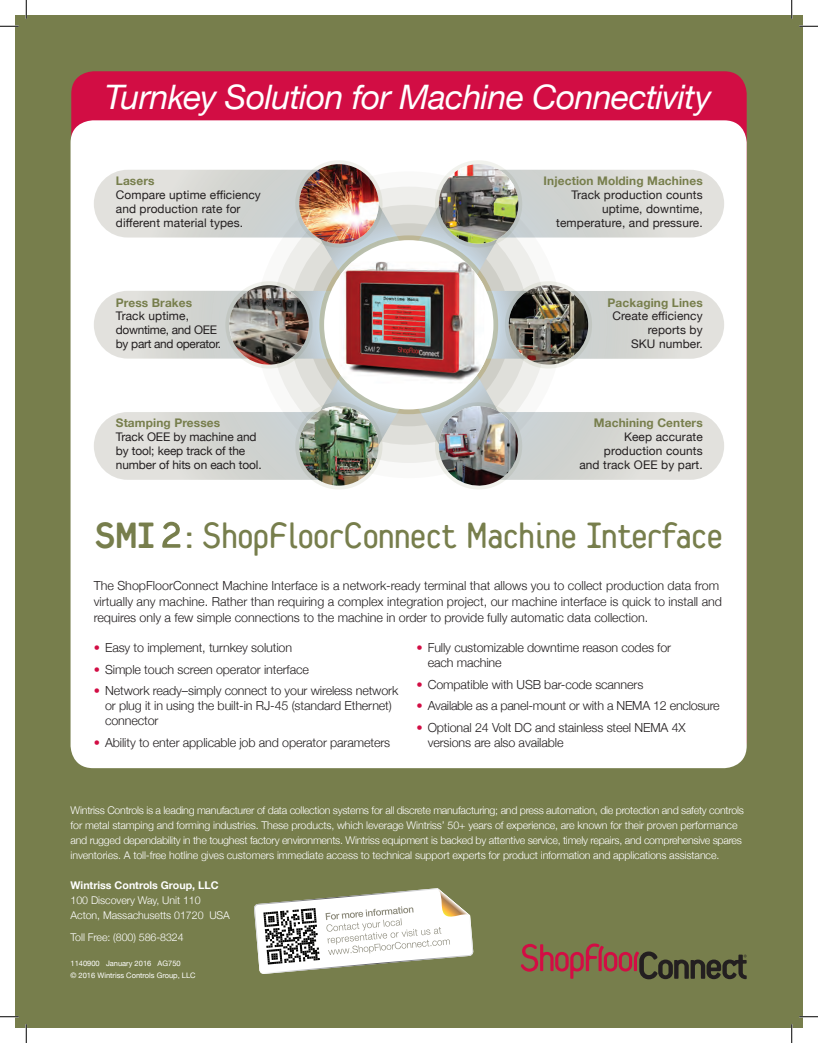
<style>
.page{position:relative;width:818px;height:1043px;background:#fff}
.page>*{position:absolute;margin:0;border:0;box-sizing:border-box;transform-origin:0 0}
.RunText_01{font:38.75px "Voon";letter-spacing:-.05em;color:#777e4c}
.t1{font:italic 33.75px "Helvetica Neue";letter-spacing:-.02em;color:#fff}
.RunText{font:300 12.5px/15px "Helvetica Neue";letter-spacing:-.01em;color:#231f20}
.t2{font:11.88px/13.8px "Helvetica Neue";letter-spacing:.01em;color:#231f20;text-align:right}
.t3{font:700 11.88px "Helvetica Neue";letter-spacing:.01em;color:#777e4c}
.t4{font:11.88px/13.8px "Helvetica Neue";letter-spacing:-.01em;color:#231f20}
.t5{font:11.88px/13.8px "Helvetica Neue";letter-spacing:-.025em;color:#231f20}
.t6{font:300 10.62px/15px "Helvetica Neue";letter-spacing:-.01em;color:#fff}
.t7{font:700 10.62px "Helvetica Neue";color:#fff}
.t8{font:7.5px/12.5px "Helvetica Neue";color:#fff}
.s1{font-weight:800}
.s2{font-size:55px}
.s3{color:#d20d44}
</style>
<div class="page">
<div style="left:15px;top:15px;width:787px;height:1013px;background:#777e4c"></div>
<div style="left:71px;top:71px;width:675px;height:690px;background:#d20d44;border-radius:22px"></div>
<div style="left:71px;top:120px;width:675px;height:648px;background:#fff;border-radius:22px"></div>
<svg style="left:94px;top:170px;width:630px;height:310px"></svg>
<svg style="left:238px;top:169px;width:342px;height:311px"></svg>
<svg style="left:225px;top:281px;width:88px;height:87px"></svg>
<img style="left:229px;top:285px;width:80px;height:79px;border-radius:40px">
<svg style="left:504px;top:281px;width:88px;height:87px"></svg>
<img style="left:508px;top:285px;width:80px;height:79px;border-radius:40px">
<img style="left:289px;top:160px;width:239px;height:329px">
<img style="left:299px;top:406px;width:79px;height:79px;border-radius:40px">
<svg style="left:521px;top:943px;width:225px;height:36px"></svg>
<svg style="left:254px;top:888px;width:219px;height:85px"></svg>
<svg style="left:0;top:25px;width:19px;height:2px"></svg>
<svg style="left:799px;top:25px;width:19px;height:2px"></svg>
<svg style="left:0;top:1016px;width:19px;height:1px"></svg>
<svg style="left:799px;top:1015px;width:19px;height:2px"></svg>
<svg style="left:25px;top:0;width:2px;height:19px"></svg>
<svg style="left:25px;top:1024px;width:2px;height:18px"></svg>
<svg style="left:791px;top:0;width:1px;height:19px"></svg>
<svg style="left:791px;top:1024px;width:1px;height:18px"></svg>
<h2 class="t1" style="left:105px;top:73px;width:608px">Turnkey Solution for Machine Connectivity</h2>
<p class="t3" style="left:116px;top:172px;width:40px">Lasers</p>
<p class="t2" style="left:116px;top:189px;width:146px;text-align:left">Compare uptime efficiency and production rate for different material types.</p>
<p class="t3" style="left:116px;top:293px;width:78px">Press Brakes</p>
<p class="t5" style="left:116px;top:310px;width:107px">Track uptime, downtime, and OEE by part and operator.</p>
<p class="t3" style="left:116px;top:413px;width:106px">Stamping Presses</p>
<p class="t4" style="left:116px;top:430px;width:147px">Track OEE by machine and by tool; keep track of the number of hits on each tool.</p>
<p class="t3" style="left:543px;top:172px;width:161px">Injection Molding Machines</p>
<p class="t2" style="left:556px;top:189px;width:148px">Track production counts uptime, downtime, temperature, and pressure.</p>
<p class="t3" style="left:607px;top:293px;width:97px">Packaging Lines</p>
<p class="t2" style="left:612px;top:310px;width:92px">Create efficiency reports by<br>SKU number.</p>
<p class="t3" style="left:594px;top:413px;width:110px">Machining Centers</p>
<p class="t2" style="left:579px;top:430px;width:125px">Keep accurate production counts<br>and track OEE by part.</p>
<p class="RunText_01" style="left:94px;top:513px;width:630px"><span class="s1">SMI</span> <span class="s2">2</span><span class="s1">:</span> ShopFloorConnect Machine Interface</p>
<p class="RunText" style="left:94px;top:576px;width:629px;line-height:16.2px">The ShopFloorConnect Machine Interface is a network-ready terminal that allows you to collect production data from virtually any machine. Rather than requiring a complex integration project, our machine interface is quick to install and requires only a few simple connections to the machine in order to provide fully automatic data collection.</p>
<p class="RunText" style="left:94px;top:639px;width:200px"><span class="s3">•</span> Easy to implement, turnkey solution</p>
<p class="RunText" style="left:94px;top:660px;width:217px"><span class="s3">•</span> Simple touch screen operator interface</p>
<p class="RunText" style="left:105px;top:682px;width:295px;text-indent:-11px"><span class="s3">•</span> Network ready–simply connect to your wireless network or plug it in using the built-in RJ-45 (standard Ethernet) connector</p>
<p class="RunText" style="left:94px;top:734px;width:298px"><span class="s3">•</span> Ability to enter applicable job and operator parameters</p>
<p class="RunText" style="left:428px;top:639px;width:245px;text-indent:-11px"><span class="s3">•</span> Fully customizable downtime reason codes for each machine</p>
<p class="RunText" style="left:416px;top:675px;width:228px"><span class="s3">•</span> Compatible with USB bar-code scanners</p>
<p class="RunText" style="left:416px;top:697px;width:305px"><span class="s3">•</span> Available as a panel-mount or with a NEMA 12 enclosure</p>
<p class="RunText" style="left:428px;top:719px;width:259px;text-indent:-11px"><span class="s3">•</span> Optional 24 Volt DC and stainless steel NEMA 4X versions are also available</p>
<p class="t6" style="left:71px;top:802px;width:674px">Wintriss Controls is a leading manufacturer of data collection systems for all discrete manufacturing; and press automation, die protection and safety controls for metal stamping and forming industries. These products, which leverage Wintriss’ 50+ years of experience, are known for their proven performance and rugged dependability in the toughest factory environments. Wintriss equipment is backed by attentive service, timely repairs, and comprehensive spares inventories. A toll-free hotline gives customers immediate access to technical support experts for product information and applications assistance.</p>
<p class="t7" style="left:71px;top:876px;width:149px">Wintriss Controls Group, LLC</p>
<p class="t6" style="left:71px;top:891px;width:161px">100 Discovery Way, Unit 110<br>Acton, Massachusetts 01720 USA</p>
<p class="t6" style="left:71px;top:928px;width:115px">Toll Free: (800) 586-8324</p>
<p class="t8" style="left:71px;top:957px;width:127px">1140900 January 2016 AG750<br>© 2016 Wintriss Controls Group, LLC</p>
</div>
